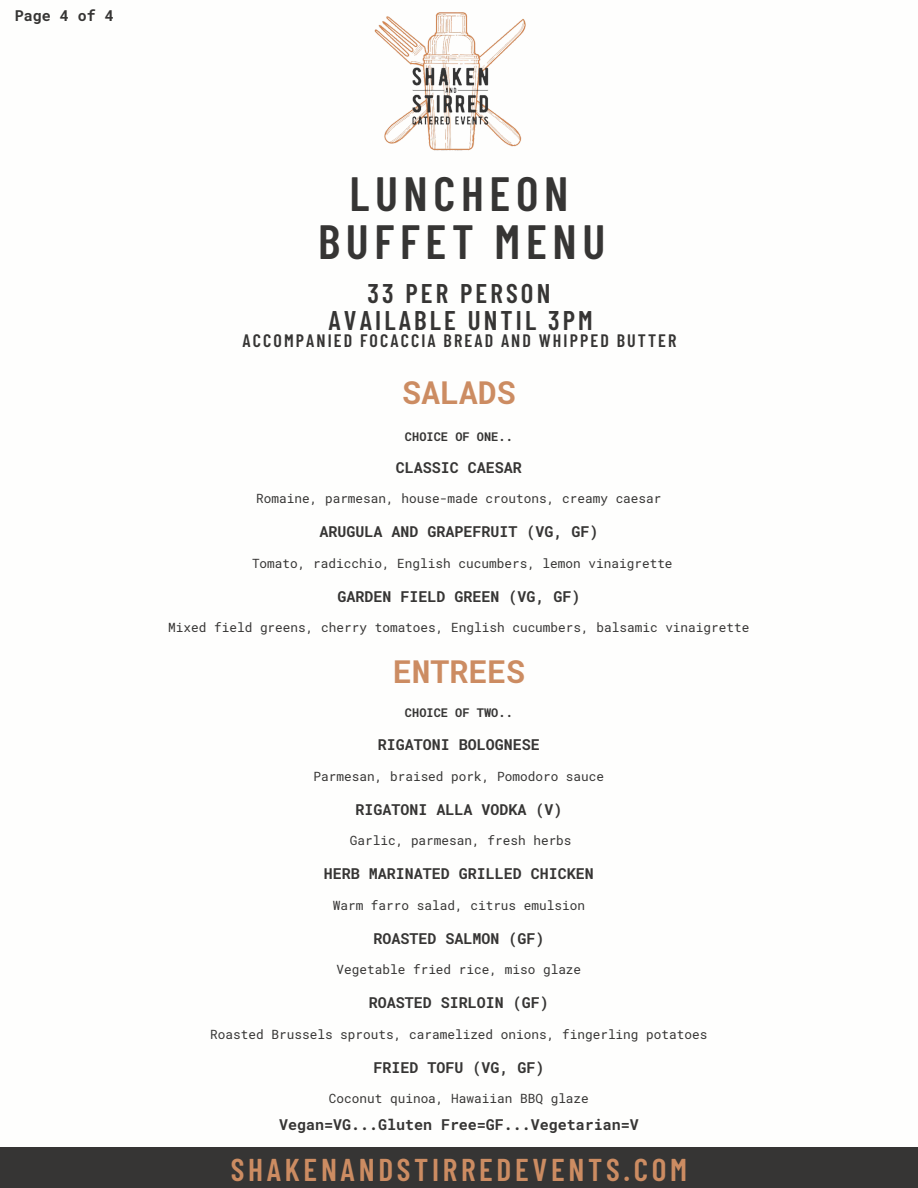
<style>
.page{position:relative;width:918px;height:1188px;background:#fff}
.page>*{position:absolute;margin:0;border:0;box-sizing:border-box;transform-origin:0 0}
.t1{font:600 48px/47.2px "Barlow Condensed";letter-spacing:.115em;color:#363534;text-align:center}
.t2{font:600 31.5px "Barlow Condensed";letter-spacing:.115em;color:#cc8c62}
.t3{font:700 31.5px "Roboto Mono";color:#cc8c62}
.t4{font:600 27px/27px "Barlow Condensed";letter-spacing:.115em;color:#363534;text-align:center}
.t5{font:600 18px "Barlow Condensed";letter-spacing:.115em;color:#363534}
.t6{font:700 15px "Roboto Mono";color:#363534}
.t7{font:12.75px "Roboto Mono";color:#363534}
.t8{font:700 12px "Roboto Mono";color:#363534}
</style>
<div class="page">
<img style="left:374px;top:12px;width:152px;height:139px">
<div style="left:0;top:1148px;width:918px;height:40px;background:#363534"></div>
<p class="t6" style="left:15px;top:5px;width:100px">Page 4 of 4</p>
<p class="t1" style="left:318px;top:169px;width:289px">LUNCHEON<br>BUFFET MENU</p>
<p class="t4" style="left:328px;top:279px;width:266px">33 PER PERSON<br>AVAILABLE UNTIL 3PM</p>
<p class="t5" style="left:243px;top:329px;width:435px">ACCOMPANIED FOCACCIA BREAD AND WHIPPED BUTTER</p>
<p class="t3" style="left:402px;top:371px;width:115px">SALADS</p>
<p class="t8" style="left:405px;top:428px;width:109px">CHOICE OF ONE..</p>
<p class="t6" style="left:396px;top:457px;width:127px">CLASSIC CAESAR</p>
<p class="t7" style="left:256px;top:490px;width:407px">Romaine, parmesan, house-made croutons, creamy caesar</p>
<p class="t6" style="left:319px;top:522px;width:280px">ARUGULA AND GRAPEFRUIT (VG, GF)</p>
<p class="t7" style="left:252px;top:555px;width:422px">Tomato, radicchio, English cucumbers, lemon vinaigrette</p>
<p class="t6" style="left:337px;top:586px;width:244px">GARDEN FIELD GREEN (VG, GF)</p>
<p class="t7" style="left:168px;top:619px;width:583px">Mixed field greens, cherry tomatoes, English cucumbers, balsamic vinaigrette</p>
<p class="t3" style="left:393px;top:650px;width:134px">ENTREES</p>
<p class="t8" style="left:405px;top:705px;width:109px">CHOICE OF TWO..</p>
<p class="t6" style="left:378px;top:735px;width:163px">RIGATONI BOLOGNESE</p>
<p class="t7" style="left:314px;top:767px;width:292px">Parmesan, braised pork, Pomodoro sauce</p>
<p class="t6" style="left:355px;top:799px;width:208px">RIGATONI ALLA VODKA (V)</p>
<p class="t7" style="left:350px;top:832px;width:223px">Garlic, parmesan, fresh herbs</p>
<p class="t6" style="left:324px;top:864px;width:271px">HERB MARINATED GRILLED CHICKEN</p>
<p class="t7" style="left:333px;top:896px;width:254px">Warm farro salad, citrus emulsion</p>
<p class="t6" style="left:373px;top:928px;width:172px">ROASTED SALMON (GF)</p>
<p class="t7" style="left:337px;top:961px;width:246px">Vegetable fried rice, miso glaze</p>
<p class="t6" style="left:369px;top:993px;width:181px">ROASTED SIRLOIN (GF)</p>
<p class="t7" style="left:210px;top:1025px;width:499px">Roasted Brussels sprouts, caramelized onions, fingerling potatoes</p>
<p class="t6" style="left:373px;top:1057px;width:172px">FRIED TOFU (VG, GF)</p>
<p class="t7" style="left:329px;top:1090px;width:262px">Coconut quinoa, Hawaiian BBQ glaze</p>
<p class="t6" style="left:279px;top:1115px;width:361px">Vegan=VG...Gluten Free=GF...Vegetarian=V</p>
<p class="t2" style="left:231px;top:1149px;width:458px">SHAKENANDSTIRREDEVENTS.COM</p>
</div>
